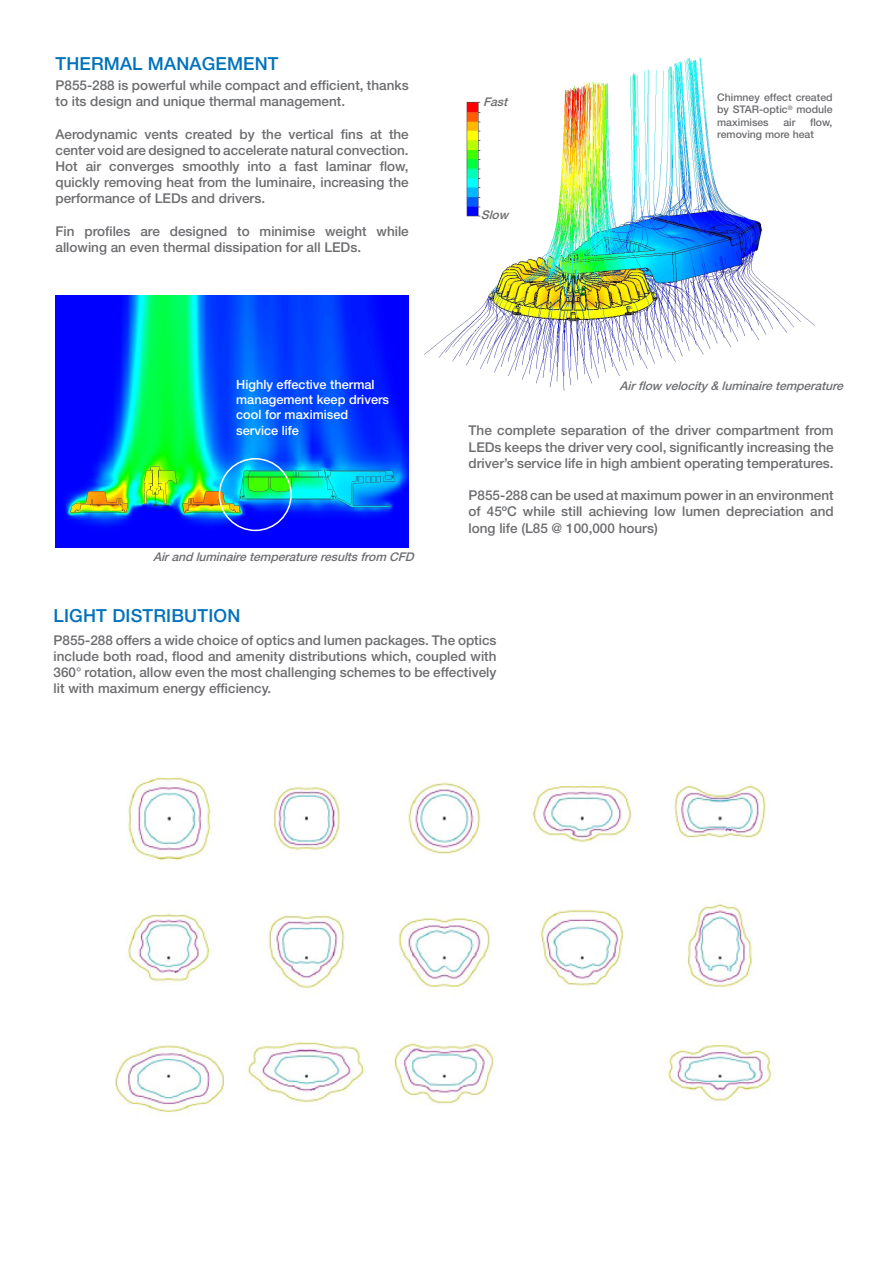
<style>
.page{position:relative;width:893px;height:1263px;background:#fff}
.page>*{position:absolute;margin:0;border:0;box-sizing:border-box;transform-origin:0 0}
.t1{font:500 18px "Helvetica Neue LT Std";letter-spacing:.01em;color:#0072bc}
.t2{font:500 13.5px/16.2px "Helvetica Neue LT Std";color:#6c6d70;text-align:justify}
.t3{font:500 12.75px/15.3px "Helvetica Neue LT Std";color:#fff}
.t4{font:italic 500 12px "Helvetica Neue LT Std";color:#6c6d70}
.t5{font:500 10.5px/12.6px "Helvetica Neue LT Std";color:#6c6d70;text-align:justify}
</style>
<div class="page">
<img style="left:424px;top:57px;width:391px;height:334px">
<img style="left:56px;top:295px;width:353px;height:252px">
<div style="left:219px;top:458px;width:73px;height:73px;border:2px solid #fff;border-radius:50%"></div>
<img style="left:115px;top:777px;width:657px;height:338px">
<img style="left:453px;top:90px;width:31px;height:129px">
<p class="t1" style="left:56px;top:53px;width:225px">THERMAL MANAGEMENT</p>
<p class="t2" style="left:56px;top:77px;width:355px">P855-288 is powerful while compact and efficient, thanks to its design and unique thermal management.</p>
<p class="t2" style="left:56px;top:125px;width:355px">Aerodynamic vents created by the vertical fins at the center void are designed to accelerate natural convection.<br>Hot air converges smoothly into a fast laminar flow, quickly removing heat from the luminaire, increasing the performance of LEDs and drivers.</p>
<p class="t2" style="left:56px;top:223px;width:355px">Fin profiles are designed to minimise weight while allowing an even thermal dissipation for all LEDs.</p>
<p class="t3" style="left:236px;top:376px;width:154px">Highly effective thermal management keep drivers cool for maximised service life</p>
<p class="t4" style="left:153px;top:549px;width:266px">Airand luminairetemperatureresultsfrom CFD</p>
<p class="t1" style="left:54px;top:605px;width:188px">LIGHT DISTRIBUTION</p>
<p class="t4" style="left:483px;top:95px;width:29px">Fast</p>
<p class="t4" style="left:481px;top:208px;width:32px">Slow</p>
<p class="t5" style="left:717px;top:90px;width:117px">Chimney effect created by STAR-optic<sup>®</sup> module maximises</p>
<p class="t5" style="left:717px;top:116px;width:117px;text-indent:93px">flow, removing more heat</p>
<p class="t5" style="left:783px;top:116px;width:14px">air</p>
<p class="t4" style="left:620px;top:378px;width:228px">Airflow velocity &amp; luminairetemperature</p>
<p class="t2" style="left:469px;top:422px;width:367px">The complete separation of the driver compartment from LEDs keeps the driver very cool, significantly increasing the driver’s service life in high ambient operating temperatures.</p>
<p class="t2" style="left:469px;top:487px;width:367px">P855-288 can be used at maximum power in an environment of 45ºC while still achieving low lumen depreciation and long life (L85 @ 100,000 hours)</p>
<p class="t2" style="left:54px;top:632px;width:444px">P855-288 offers a wide choice of optics and lumen packages. The optics include both road, flood and amenity distributions which, coupled with 360° rotation, allow even the most challenging schemes to be effectively lit with maximum energy efficiency.</p>
</div>
